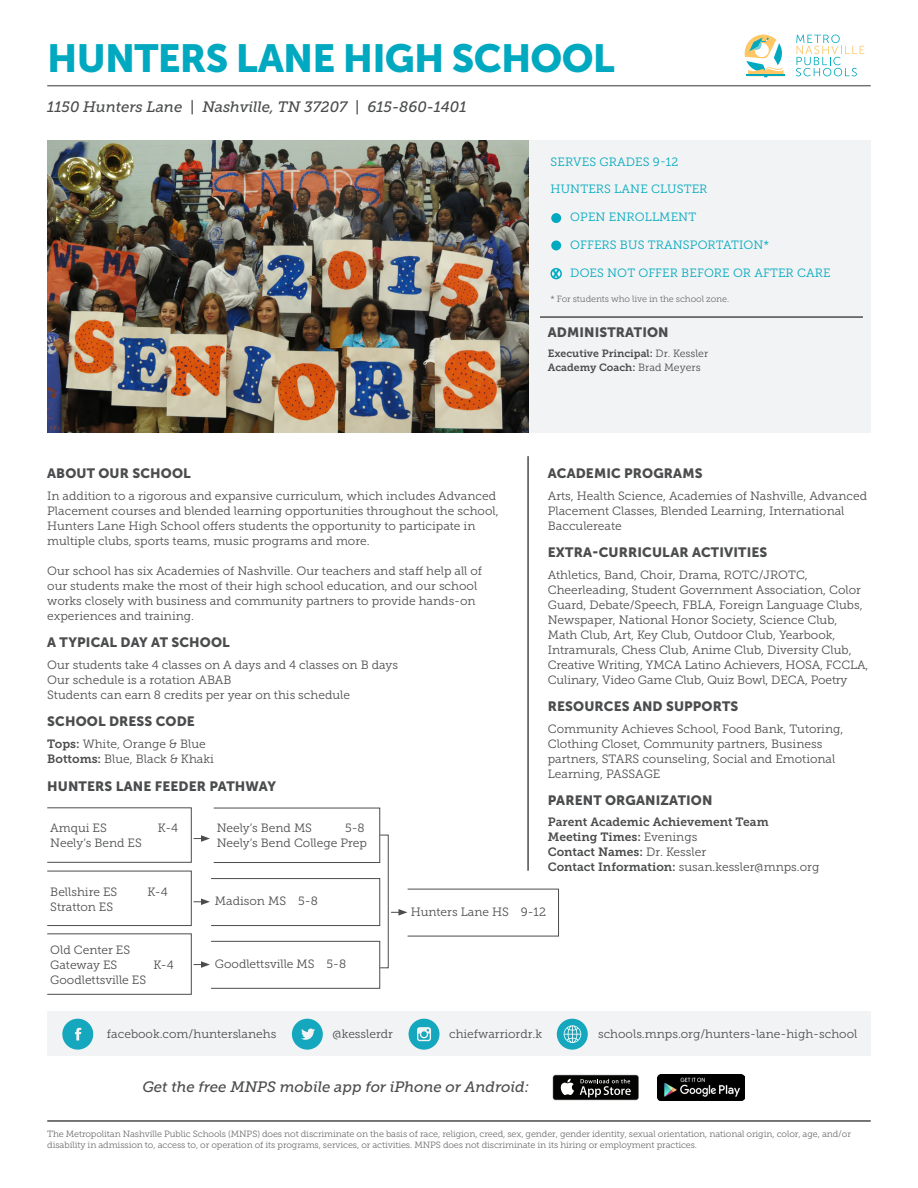
<style>
.page{position:relative;width:918px;height:1188px;background:#fff}
.page>*{position:absolute;margin:0;border:0;box-sizing:border-box;transform-origin:0 0}
.School_Name_1{font:39px "Museo Sans 900";letter-spacing:-.02em;color:#00a9bf}
.Address{font:italic 15px "Museo Slab 500";color:#4b4c4d}
.Small_Headers{font:13.5px "Museo Sans 900";letter-spacing:.01em;color:#4b4c4d}
.Body_8{font:12px/15px "Museo Slab 300";color:#4b4c4d}
.At_a_glance{font:12px "Museo Slab 300";letter-spacing:.01em;color:#00a9bf}
.Body_8-2{font:12px "Museo Slab 700";color:#4b4c4d}
.Headers{font:11.55px "Museo Sans 900";color:#00a9bf}
.Body_8-3{font:10.5px "Museo Slab 700";color:#4b4c4d}
.Body_7{font:10.5px "Museo Slab 700";color:#4b4c4d}
.Fine_print{font:9px/10.8px "Museo Slab 300";letter-spacing:-.01em;color:#6c6d70}
.s1{font-family:"Museo Slab 700"}
.s2{font-family:"Museo Slab 300"}
</style>
<div class="page">
<div style="left:47px;top:140px;width:823px;height:293px;background:#f2f3f4"></div>
<img style="left:47px;top:140px;width:482px;height:293px">
<div style="left:553px;top:1075px;width:85px;height:25px;background:#040503;border-radius:2px"></div>
<svg style="left:560px;top:1079px;width:14px;height:16px"></svg>
<svg style="left:580px;top:1079px;width:51px;height:18px"></svg>
<img style="left:658px;top:1075px;width:86px;height:25px">
<hr style="left:47px;top:85px;width:824px;height:1px;background:#4b4c4d">
<svg style="left:796px;top:35px;width:68px;height:41px"></svg>
<svg style="left:745px;top:35px;width:40px;height:42px"></svg>
<div style="left:47px;top:1011px;width:824px;height:45px;background:#f2f3f4"></div>
<hr style="left:47px;top:1120px;width:824px;height:2px;background:#4b4c4d">
<svg style="left:62px;top:1019px;width:31px;height:31px"></svg>
<svg style="left:292px;top:1019px;width:31px;height:31px"></svg>
<div style="left:557px;top:1019px;width:31px;height:31px;background:#15a7bd;border-radius:50%"></div>
<svg style="left:564px;top:1025px;width:17px;height:18px"></svg>
<hr style="left:540px;top:316px;width:323px;height:2px;background:#4b4c4d">
<hr style="left:527px;top:456px;width:2px;height:415px;background:#4b4c4d">
<div style="left:551px;top:241px;width:10px;height:9px;background:#00a9bf;border-radius:50%"></div>
<div style="left:47px;top:807px;width:145px;height:56px;border:1px solid #4b4c4d"></div>
<div style="left:213px;top:808px;width:167px;height:55px;border:1px solid #4b4c4d"></div>
<div style="left:47px;top:871px;width:145px;height:55px;border:1px solid #4b4c4d"></div>
<div style="left:47px;top:933px;width:145px;height:62px;border:1px solid #4b4c4d"></div>
<div style="left:211px;top:878px;width:169px;height:48px;border:1px solid #4b4c4d"></div>
<div style="left:211px;top:941px;width:169px;height:48px;border:1px solid #4b4c4d"></div>
<svg style="left:194px;top:835px;width:16px;height:7px"></svg>
<svg style="left:194px;top:899px;width:16px;height:6px"></svg>
<svg style="left:194px;top:961px;width:16px;height:7px"></svg>
<svg style="left:391px;top:909px;width:16px;height:7px"></svg>
<div style="left:551px;top:213px;width:10px;height:10px;background:#00a9bf;border-radius:50%"></div>
<div style="left:550px;top:268px;width:12px;height:11px;border:2px solid #00a9bf;border-radius:50%"></div>
<svg style="left:409px;top:1019px;width:31px;height:31px"></svg>
<div style="left:380px;top:835px;width:9px;height:133px;border:1px solid #4b4c4d"></div>
<p class="School_Name_1" style="left:47px;top:36px;width:569px">HUNTERS LANE HIGH SCHOOL</p>
<p class="Address" style="left:47px;top:99px;width:421px">1150 Hunters Lane | Nashville, TN 37207 | 615-860-1401</p>
<p class="Small_Headers" style="left:47px;top:466px;width:145px">ABOUT OUR SCHOOL</p>
<p class="Body_8" style="left:47px;top:488px;width:453px">In addition to a rigorous and expansive curriculum, which includes Advanced Placement courses and blended learning opportunities throughout the school, Hunters Lane High School offers students the opportunity to participate in multiple clubs, sports teams, music programs and more.</p>
<p class="Body_8" style="left:47px;top:563px;width:436px">Our school has six Academies of Nashville. Our teachers and staff help all of our students make the most of their high school education, and our school works closely with business and community partners to provide hands-on experiences and training.</p>
<p class="Small_Headers" style="left:47px;top:635px;width:184px">A TYPICAL DAY AT SCHOOL</p>
<p class="Body_8" style="left:47px;top:657px;width:352px">Our students take 4 classes on A days and 4 classes on B days</p>
<p class="Body_8" style="left:47px;top:672px;width:186px">Our schedule is a rotation ABAB</p>
<p class="Body_8" style="left:47px;top:687px;width:304px">Students can earn 8 credits per year on this schedule</p>
<p class="Small_Headers" style="left:47px;top:713px;width:149px">SCHOOL DRESS CODE</p>
<p class="Body_8" style="left:47px;top:736px;width:160px"><span class="s1">Tops:</span> White, Orange &amp; Blue</p>
<p class="Body_8" style="left:47px;top:751px;width:168px"><span class="s1">Bottoms:</span> Blue, Black &amp; Khaki</p>
<p class="Small_Headers" style="left:47px;top:779px;width:230px">HUNTERS LANE FEEDER PATHWAY</p>
<p class="Body_8" style="left:50px;top:821px;width:58px">Amqui ES</p>
<p class="Body_8" style="left:158px;top:821px;width:22px">K-4</p>
<p class="Body_8" style="left:50px;top:836px;width:93px">Neely’s Bend ES</p>
<p class="Body_8" style="left:217px;top:821px;width:97px">Neely’s Bend MS</p>
<p class="Body_8" style="left:345px;top:821px;width:21px">5-8</p>
<p class="Body_8" style="left:217px;top:836px;width:152px">Neely’s Bend College Prep</p>
<p class="At_a_glance" style="left:550px;top:155px;width:129px">SERVES GRADES 9-12</p>
<p class="At_a_glance" style="left:550px;top:183px;width:159px">HUNTERS LANE CLUSTER</p>
<p class="Headers" style="left:552px;top:267px;width:9px">X</p>
<p class="At_a_glance" style="left:570px;top:211px;width:128px">OPEN ENROLLMENT</p>
<p class="At_a_glance" style="left:570px;top:239px;width:201px">OFFERS BUS TRANSPORTATION*</p>
<p class="At_a_glance" style="left:570px;top:266px;width:262px">DOES NOT OFFER BEFORE OR AFTER CARE</p>
<p class="Fine_print" style="left:550px;top:294px;width:180px">* For students who live in the school zone.</p>
<p class="Small_Headers" style="left:548px;top:324px;width:122px">ADMINISTRATION</p>
<p class="Body_8-3" style="left:548px;top:347px;width:162px">Executive Principal: <span class="s2">Dr. Kessler</span></p>
<p class="Body_7" style="left:548px;top:361px;width:154px">Academy Coach: <span class="s2">Brad Meyers</span></p>
<p class="Small_Headers" style="left:548px;top:466px;width:156px">ACADEMIC PROGRAMS</p>
<p class="Body_8" style="left:548px;top:488px;width:321px">Arts, Health Science, Academies of Nashville, Advanced<br>Placement Classes, Blended Learning, International<br>Bacculereate</p>
<p class="Small_Headers" style="left:548px;top:545px;width:221px">EXTRA-CURRICULAR ACTIVITIES</p>
<p class="Body_8" style="left:548px;top:567px;width:322px">Athletics, Band, Choir, Drama, ROTC/JROTC, Cheerleading, Student Government Association, Color Guard, Debate/Speech, FBLA, Foreign Language Clubs, Newspaper, National Honor Society, Science Club, Math Club, Art, Key Club, Outdoor Club, Yearbook, Intramurals, Chess Club, Anime Club, Diversity Club, Creative Writing, YMCA Latino Achievers, HOSA, FCCLA, Culinary, Video Game Club, Quiz Bowl, DECA, Poetry</p>
<p class="Small_Headers" style="left:548px;top:698px;width:192px">RESOURCES AND SUPPORTS</p>
<p class="Body_8" style="left:548px;top:721px;width:297px">Community Achieves School, Food Bank, Tutoring, Clothing Closet, Community partners, Business partners, STARS counseling, Social and Emotional Learning, PASSAGE</p>
<p class="Small_Headers" style="left:548px;top:792px;width:166px">PARENT ORGANIZATION</p>
<p class="Body_8-2" style="left:548px;top:815px;width:222px">Parent Academic Achievement Team</p>
<p class="Body_8-2" style="left:548px;top:830px;width:151px">Meeting Times: <span class="s2">Evenings</span></p>
<p class="Body_8-2" style="left:548px;top:845px;width:160px">Contact Names: <span class="s2">Dr. Kessler</span></p>
<p class="Body_8" style="left:548px;top:860px;width:273px"><span class="s1">Contact Information:</span> susan.kessler@mnps.org</p>
<p class="Body_8" style="left:50px;top:884px;width:69px">Bellshire ES</p>
<p class="Body_8" style="left:147px;top:884px;width:22px">K-4</p>
<p class="Body_8" style="left:50px;top:899px;width:64px">Stratton ES</p>
<p class="Body_8" style="left:50px;top:942px;width:81px">Old Center ES</p>
<p class="Body_8" style="left:50px;top:957px;width:69px">Gateway ES</p>
<p class="Body_8" style="left:153px;top:957px;width:22px">K-4</p>
<p class="Body_8" style="left:50px;top:972px;width:97px">Goodlettsville ES</p>
<p class="Body_8" style="left:215px;top:894px;width:104px">Madison MS 5-8</p>
<p class="Body_8" style="left:215px;top:956px;width:133px">Goodlettsville MS 5-8</p>
<p class="Body_8" style="left:411px;top:904px;width:137px">Hunters Lane HS 9-12</p>
<p class="Body_8" style="left:107px;top:1027px;width:171px">facebook.com/hunterslanehs</p>
<p class="Body_8" style="left:333px;top:1027px;width:62px">@kesslerdr</p>
<p class="Body_8" style="left:449px;top:1026px;width:95px">chiefwarriordr.k</p>
<p class="Body_8" style="left:598px;top:1027px;width:261px">schools.mnps.org/hunters-lane-high-school</p>
<p class="Address" style="left:142px;top:1078px;width:388px">Get the free MNPS mobile app for iPhone or Android:</p>
<p class="Fine_print" style="left:47px;top:1128px;width:805px">The Metropolitan Nashville Public Schools (MNPS) does not discriminate on the basis of race, religion, creed, sex, gender, gender identity, sexual orientation, national origin, color, age, and/or disability in admission to, access to, or operation of its programs, services, or activities. MNPS does not discriminate in its hiring or employment practices.</p>
</div>
